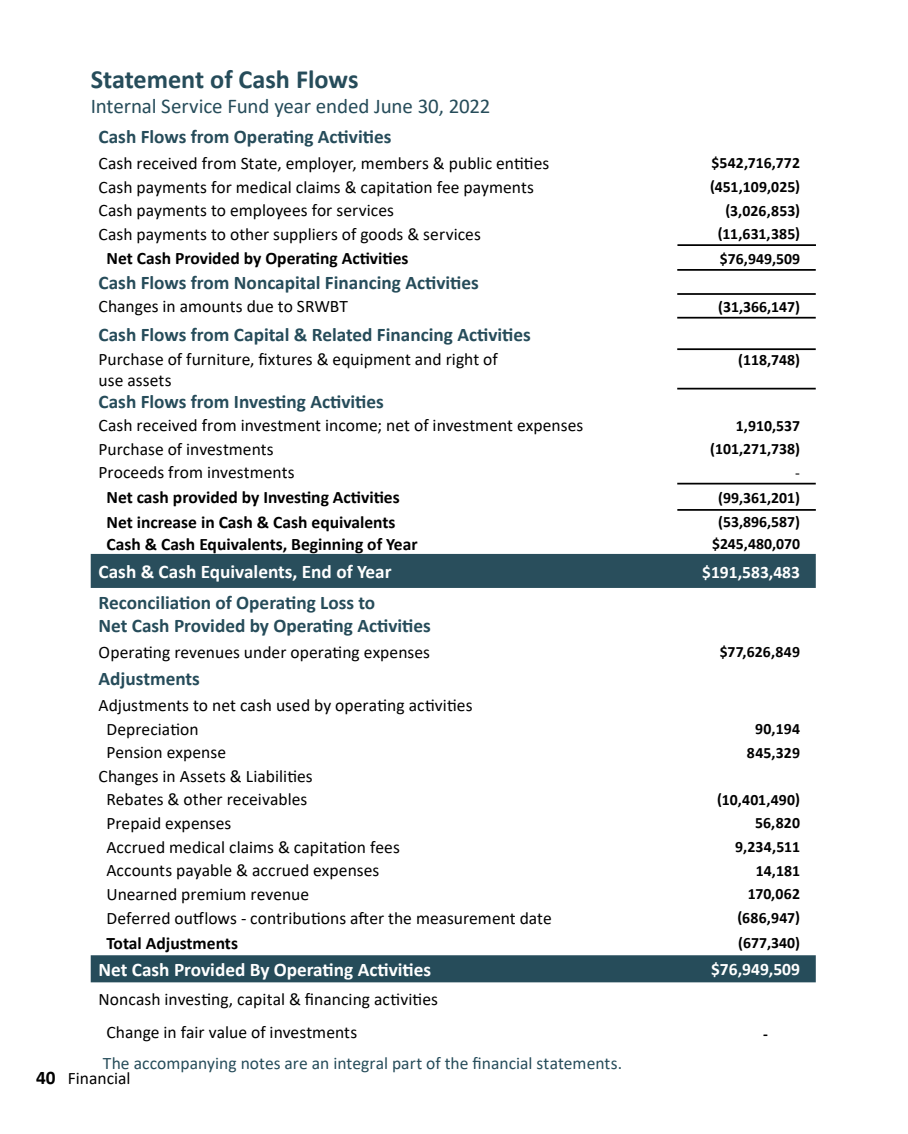
<style>
.page{position:relative;width:908px;height:1134px;background:#fff}
.page>*{position:absolute;margin:0;border:0;box-sizing:border-box;transform-origin:0 0}
.t1{font:700 26.25px "Calibri";color:#264c5a}
.t2{font:21px "Calibri";letter-spacing:-.005em;color:#264c5a}
.t3{font:700 19.25px/23.1px "Calibri";color:#264c5a}
.t4{font:700 19.25px "Calibri";color:#fff}
.t5{font:17.5px/23.6px "Calibri";color:#000}
.t6{font:700 17.5px "Calibri";color:#000}
.t7{font:17.5px "Calibri";color:#264c5a}
.t8{font:700 17.5px "Calibri";color:#fff}
.t9{font:700 15.75px "Calibri";color:#000}
.t10{font:15.75px "Calibri";color:#000}
.s1{font-weight:700;font-size:19.25px}
</style>
<div class="page">
<div style="left:91px;top:554px;width:724px;height:34px;background:#294e5c"></div>
<div style="left:91px;top:955px;width:724px;height:27px;background:#264c5a"></div>
<hr style="left:677px;top:269px;width:138px;height:2px;background:#000">
<hr style="left:677px;top:244px;width:138px;height:2px;background:#000">
<hr style="left:677px;top:483px;width:138px;height:2px;background:#000">
<hr style="left:677px;top:509px;width:138px;height:2px;background:#000">
<hr style="left:677px;top:293px;width:138px;height:2px;background:#000">
<hr style="left:677px;top:348px;width:138px;height:2px;background:#000">
<hr style="left:677px;top:388px;width:138px;height:2px;background:#000">
<hr style="left:677px;top:317px;width:138px;height:2px;background:#000">
<h1 class="t1" style="left:91px;top:60px;width:269px">Statement of Cash Flows</h1>
<p class="t2" style="left:91px;top:92px;width:401px">Internal Service Fund year ended June 30, 2022</p>
<p class="t3" style="left:99px;top:125px;width:294px">Cash Flows from Operating Activities</p>
<p class="t5" style="left:99px;top:151px;width:452px">Cash received from State, employer, members &amp; public entities</p>
<p class="t9" style="left:711px;top:152px;width:90px">$542,716,772</p>
<p class="t5" style="left:99px;top:175px;width:437px">Cash payments for medical claims &amp; capitation fee payments</p>
<p class="t9" style="left:710px;top:176px;width:91px">(451,109,025)</p>
<p class="t5" style="left:99px;top:198px;width:297px">Cash payments to employees for services</p>
<p class="t9" style="left:725px;top:199px;width:76px">(3,026,853)</p>
<p class="t5" style="left:99px;top:222px;width:383px">Cash payments to other suppliers of goods &amp; services</p>
<p class="t9" style="left:717px;top:223px;width:84px">(11,631,385)</p>
<p class="t6" style="left:106px;top:246px;width:303px">Net Cash Provided by Operating Activities</p>
<p class="t9" style="left:719px;top:247px;width:81px">$76,949,509</p>
<p class="t3" style="left:99px;top:271px;width:381px">Cash Flows from Noncapital Financing Activities</p>
<p class="t5" style="left:99px;top:294px;width:251px">Changes in amounts due to SRWBT</p>
<p class="t9" style="left:718px;top:295px;width:83px">(31,366,147)</p>
<p class="t3" style="left:99px;top:322px;width:433px">Cash Flows from Capital &amp; Related Financing Activities</p>
<p class="t5" style="left:99px;top:348px;width:400px;line-height:21px">Purchase of furniture, fixtures &amp; equipment and right of use assets</p>
<p class="t9" style="left:738px;top:349px;width:63px">(118,748)</p>
<p class="t3" style="left:99px;top:390px;width:287px">Cash Flows from Investing Activities</p>
<p class="t5" style="left:99px;top:413px;width:486px">Cash received from investment income; net of investment expenses</p>
<p class="t9" style="left:735px;top:414px;width:66px">1,910,537</p>
<p class="t5" style="left:99px;top:437px;width:177px">Purchase of investments</p>
<p class="t9" style="left:710px;top:438px;width:91px">(101,271,738)</p>
<p class="t5" style="left:99px;top:460px;width:197px">Proceeds from investments</p>
<p class="t10" style="left:795px;top:462px;width:6px">-</p>
<p class="t6" style="left:106px;top:485px;width:295px">Net cash provided by Investing Activities</p>
<p class="t9" style="left:718px;top:486px;width:83px">(99,361,201)</p>
<p class="t6" style="left:106px;top:510px;width:290px">Net increase in Cash &amp; Cash equivalents</p>
<p class="t9" style="left:718px;top:511px;width:83px">(53,896,587)</p>
<p class="t6" style="left:106px;top:532px;width:312px">Cash &amp; Cash Equivalents, Beginning of Year</p>
<p class="t9" style="left:711px;top:533px;width:89px">$245,480,070</p>
<p class="t4" style="left:99px;top:558px;width:294px">Cash &amp; Cash Equivalents, End of Year</p>
<p class="t8" style="left:702px;top:559px;width:99px">$191,583,483</p>
<p class="t3" style="left:99px;top:591px;width:333px">Reconciliation of Operating Loss to<br>Net Cash Provided by Operating Activities</p>
<p class="t5" style="left:99px;top:640px;width:333px">Operating revenues under operating expenses</p>
<p class="t9" style="left:719px;top:641px;width:82px">$77,626,849</p>
<p class="t3" style="left:99px;top:667px;width:103px">Adjustments</p>
<p class="t5" style="left:106px;top:693px;width:367px;text-indent:-8px">Adjustments to net cash used by operating activities<br>Depreciation</p>
<p class="t9" style="left:755px;top:718px;width:46px">90,194</p>
<p class="t5" style="left:106px;top:740px;width:121px">Pension expense</p>
<p class="t9" style="left:746px;top:741px;width:55px">845,329</p>
<p class="t5" style="left:99px;top:764px;width:215px;text-align:center">Changes in Assets &amp; Liabilities<br>Rebates &amp; other receivables</p>
<p class="t9" style="left:717px;top:788px;width:84px">(10,401,490)</p>
<p class="t5" style="left:106px;top:811px;width:126px">Prepaid expenses</p>
<p class="t9" style="left:754px;top:812px;width:46px">56,820</p>
<p class="t5" style="left:106px;top:835px;width:295px">Accrued medical claims &amp; capitation fees</p>
<p class="t9" style="left:735px;top:836px;width:66px">9,234,511</p>
<p class="t5" style="left:106px;top:858px;width:274px">Accounts payable &amp; accrued expenses</p>
<p class="t9" style="left:755px;top:859px;width:46px">14,181</p>
<p class="t5" style="left:106px;top:882px;width:204px">Unearned premium revenue</p>
<p class="t9" style="left:747px;top:883px;width:54px">170,062</p>
<p class="t5" style="left:106px;top:906px;width:446px">Deferred outflows - contributions after the measurement date</p>
<p class="t9" style="left:737px;top:907px;width:64px">(686,947)</p>
<p class="t6" style="left:106px;top:930px;width:133px">Total Adjustments</p>
<p class="t9" style="left:738px;top:932px;width:63px">(677,340)</p>
<p class="t4" style="left:99px;top:956px;width:334px">Net Cash Provided By Operating Activities</p>
<p class="t8" style="left:710px;top:957px;width:90px">$76,949,509</p>
<p class="t5" style="left:106px;top:982px;width:333px;line-height:32.9px;text-indent:-8px">Noncash investing, capital &amp; financing activities<br>Change in fair value of investments</p>
<p class="t7" style="left:103px;top:1051px;width:520px">The accompanying notes are an integral part of the financial statements.</p>
<p class="t9" style="left:762px;top:1022px;width:6px">-</p>
<p class="t5" style="left:36px;top:1066px;width:96px"><span class="s1">40</span> Financial</p>
</div>
